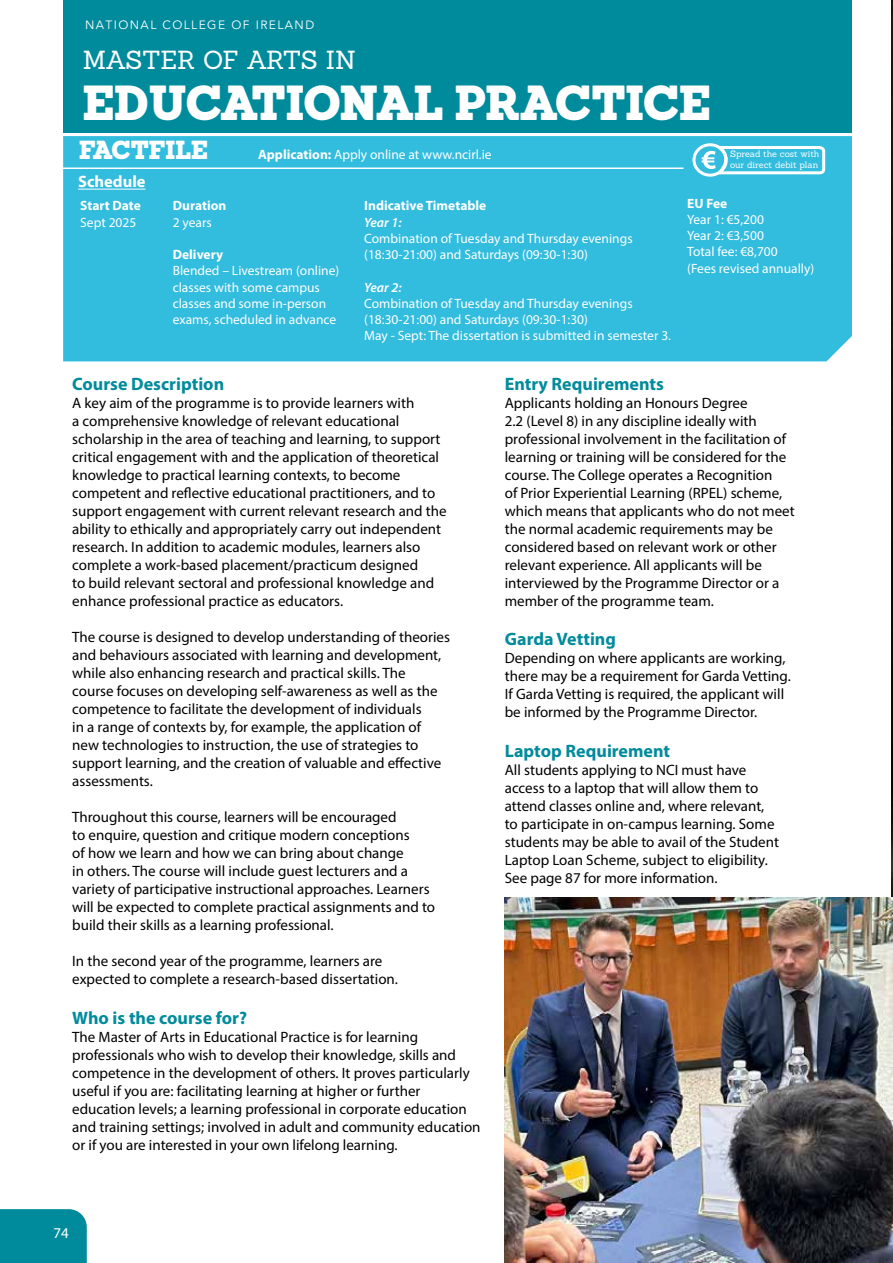
<style>
.page{position:relative;width:893px;height:1263px;background:#fff}
.page>*{position:absolute;margin:0;border:0;box-sizing:border-box;transform-origin:0 0}
.t1{font:900 48px "Sanchez";letter-spacing:-.015em;color:#fff}
.t2{font:25.5px "Sanchez";letter-spacing:-.025em;color:#fff}
.t3{font:900 25.5px "Sanchez";color:#fff}
.t4{font:700 18px "Myriad Pro";color:#008b9c}
.t5{font:700 16.5px "Myriad Pro";color:#fff}
.t6{font:15px/18px "Myriad Pro";color:#000}
.t7{font:15px "Myriad Pro";color:#fff}
.t8{font:13.5px/16.2px "Myriad Pro";color:#fff}
.t9{font:700 13.5px "Myriad Pro";color:#fff}
.t10{font:italic 600 13.5px "Myriad Pro";color:#fff}
.t11{font:12px "Avenir";letter-spacing:.12em;color:#fff}
.t12{font:9px/10.8px "Sanchez";letter-spacing:-.005em;color:#fff}
.s1{font-weight:700}
</style>
<div class="page">
<div style="left:63px;top:0;width:789px;height:132px;background:#008b9c"></div>
<img style="left:891px;top:0;width:2px;height:897px">
<div style="left:0;top:1209px;width:87px;height:54px;background:#008b9c"></div>
<div style="left:63px;top:136px;width:789px;height:225px;background:#32bcde"></div>
<div style="left:692px;top:143px;width:36px;height:34px;border:3px solid #fff;border-radius:50%"></div>
<svg style="left:702px;top:143px;width:125px;height:33px"></svg>
<hr style="left:78px;top:189px;width:68px;height:1px;background:#fff">
<hr style="left:48px;top:167px;width:636px;height:2px;background:#fff">
<img style="left:505px;top:897px;width:388px;height:366px">
<p class="t11" style="left:85px;top:16px;width:231px">NATIONAL COLLEGE OF IRELAND</p>
<h2 class="t2" style="left:83px;top:44px;width:275px">MASTER OF ARTS IN</h2>
<h1 class="t1" style="left:83px;top:69px;width:629px">EDUCATIONAL PRACTICE</h1>
<h2 class="t3" style="left:79px;top:131px;width:130px">FACTFILE</h2>
<p class="t5" style="left:78px;top:171px;width:69px">Schedule</p>
<p class="t8" style="left:258px;top:147px;width:235px"><span class="s1">Application:</span> Apply online at www.ncirl.ie</p>
<p class="t12" style="left:730px;top:148px;width:91px">Spread the cost with our direct debit plan</p>
<p class="t9" style="left:80px;top:197px;width:62px">Start Date</p>
<p class="t8" style="left:80px;top:214px;width:58px">Sept 2025</p>
<p class="t9" style="left:173px;top:197px;width:55px">Duration</p>
<p class="t8" style="left:173px;top:214px;width:41px">2 years</p>
<p class="t9" style="left:173px;top:246px;width:52px">Delivery</p>
<p class="t8" style="left:173px;top:262px;width:168px">Blended – Livestream (online) classes with some campus classes and some in-person exams, scheduled in advance</p>
<p class="t9" style="left:364px;top:197px;width:124px">Indicative Timetable</p>
<p class="t10" style="left:364px;top:214px;width:39px">Year 1:</p>
<p class="t8" style="left:364px;top:230px;width:270px">Combination of Tuesday and Thursday evenings (18:30-21:00) and Saturdays (09:30-1:30)</p>
<p class="t10" style="left:364px;top:278px;width:39px">Year 2:</p>
<p class="t8" style="left:364px;top:295px;width:308px">Combination of Tuesday and Thursday evenings (18:30-21:00) and Saturdays (09:30-1:30)<br>May - Sept: The dissertation is submitted in semester 3.</p>
<p class="t9" style="left:687px;top:194px;width:42px">EU Fee</p>
<p class="t8" style="left:687px;top:211px;width:129px">Year 1: €5,200<br>Year 2: €3,500<br>Total fee: €8,700<br>(Fees revised annually)</p>
<p class="t4" style="left:72px;top:372px;width:154px">Course Description</p>
<p class="t6" style="left:72px;top:394px;width:376px">A key aim of the programme is to provide learners with<br>a comprehensive knowledge of relevant educational scholarship in the area of teaching and learning, to support critical engagement with and the application of theoretical knowledge to practical learning contexts, to become competent and reflective educational practitioners, and to support engagement with current relevant research and the ability to ethically and appropriately carry out independent research. In addition to academic modules, learners also complete a work-based placement/practicum designed<br>to build relevant sectoral and professional knowledge and enhance professional practice as educators.</p>
<p class="t6" style="left:72px;top:628px;width:379px">The course is designed to develop understanding of theories and behaviours associated with learning and development, while also enhancing research and practical skills. The course focuses on developing self-awareness as well as the competence to facilitate the development of individuals<br>in a range of contexts by, for example, the application of new technologies to instruction, the use of strategies to support learning, and the creation of valuable and effective assessments.</p>
<p class="t6" style="left:72px;top:808px;width:364px">Throughout this course, learners will be encouraged<br>to enquire, question and critique modern conceptions<br>of how we learn and how we can bring about change<br>in others. The course will include guest lecturers and a variety of participative instructional approaches. Learners will be expected to complete practical assignments and to build their skills as a learning professional.</p>
<p class="t6" style="left:72px;top:952px;width:327px">In the second year of the programme, learners are expected to complete a research-based dissertation.</p>
<p class="t4" style="left:72px;top:1006px;width:176px">Who is the course for?</p>
<p class="t6" style="left:72px;top:1027px;width:410px">The Master of Arts in Educational Practice is for learning professionals who wish to develop their knowledge, skills and competence in the development of others. It proves particularly useful if you are: facilitating learning at higher or further education levels; a learning professional in corporate education and training settings; involved in adult and community education or if you are interested in your own lifelong learning.</p>
<p class="t4" style="left:505px;top:372px;width:161px">Entry Requirements</p>
<p class="t6" style="left:505px;top:394px;width:291px">Applicants holding an Honours Degree<br>2.2 (Level 8) in any discipline ideally with professional involvement in the facilitation of learning or training will be considered for the course. The College operates a Recognition<br>of Prior Experiential Learning (RPEL) scheme, which means that applicants who do not meet the normal academic requirements may be considered based on relevant work or other relevant experience. All applicants will be interviewed by the Programme Director or a member of the programme team.</p>
<p class="t4" style="left:505px;top:628px;width:113px">Garda Vetting</p>
<p class="t6" style="left:505px;top:649px;width:288px">Depending on where applicants are working, there may be a requirement for Garda Vetting.<br>If Garda Vetting is required, the applicant will be informed by the Programme Director.</p>
<p class="t4" style="left:505px;top:739px;width:167px">Laptop Requirement</p>
<p class="t6" style="left:505px;top:761px;width:276px">All students applying to NCI must have access to a laptop that will allow them to attend classes online and, where relevant, to participate in on-campus learning. Some students may be able to avail of the Student Laptop Loan Scheme, subject to eligibility.<br>See page 87 for more information.</p>
<p class="t7" style="left:52px;top:1224px;width:17px">40</p>
<p class="t7" style="left:53px;top:1224px;width:17px">74</p>
</div>
